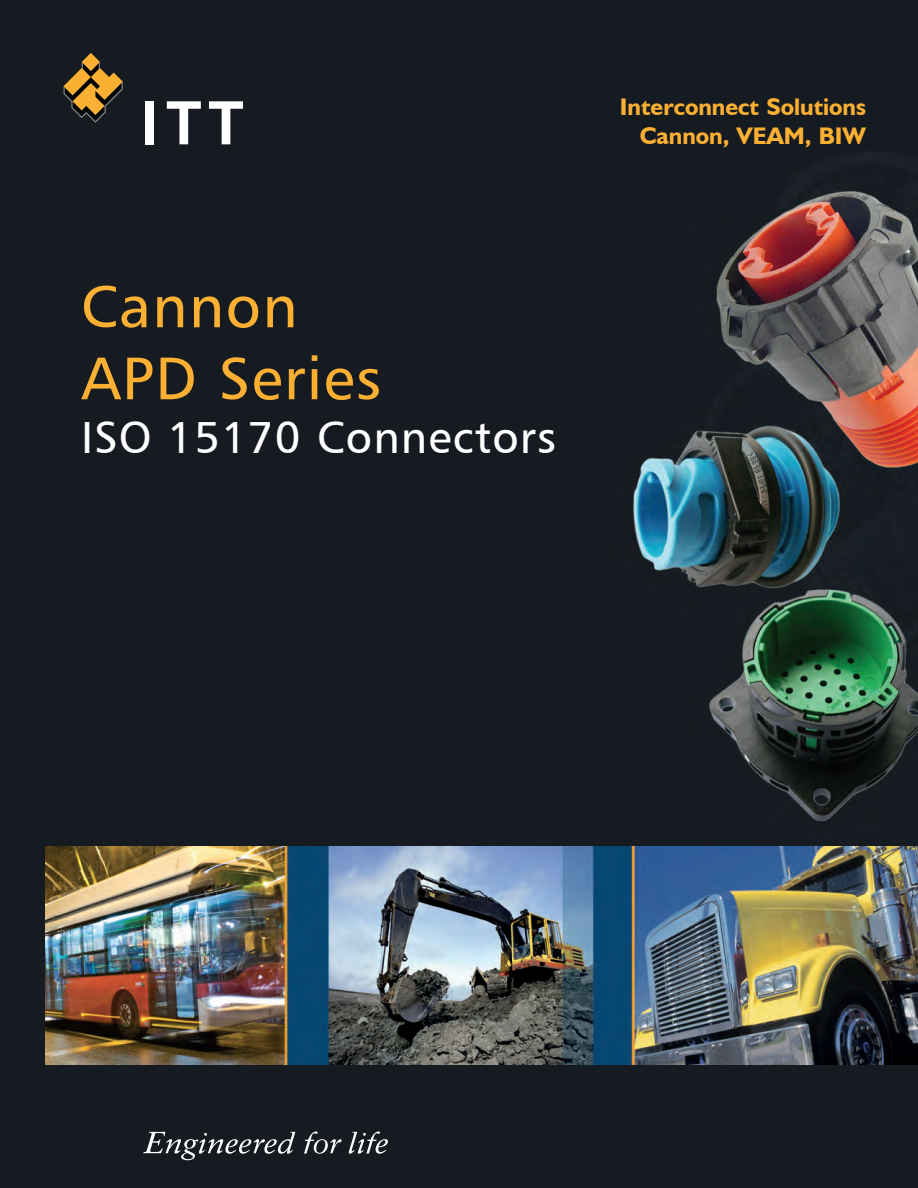
<style>
.page{position:relative;width:918px;height:1188px;background:#161b21}
.page>*{position:absolute;margin:0;border:0;box-sizing:border-box;transform-origin:0 0}
.t1{font:60px/72px "Humanist 777 BT Roman B";letter-spacing:.025em;color:#fbb033}
.t2{font:45px "Humanist 777 BT Roman B";letter-spacing:.025em;color:#fff}
.t3{font:700 24px/28.8px "Humanist 521 BT";color:#fbb033;text-align:right}
</style>
<div class="page">
<img style="left:145px;top:101px;width:773px;height:720px">
<div style="left:145px;top:101px;width:9px;height:43px;background:#fff"></div>
<svg style="left:167px;top:101px;width:34px;height:43px"></svg>
<svg style="left:209px;top:101px;width:34px;height:43px"></svg>
<svg style="left:63px;top:53px;width:60px;height:70px"></svg>
<svg style="left:304px;top:1131px;width:38px;height:23px"></svg>
<svg style="left:143px;top:1132px;width:152px;height:28px"></svg>
<svg style="left:349px;top:1131px;width:39px;height:23px"></svg>
<img style="left:46px;top:846px;width:872px;height:219px">
<h1 class="t1" style="left:81px;top:269px;width:302px">Cannon<br>APD Series</h1>
<h2 class="t2" style="left:81px;top:410px;width:477px">ISO 15170 Connectors</h2>
<p class="t3" style="left:620px;top:92px;width:248px">Interconnect Solutions<br>Cannon, VEAM, BIW</p>
</div>
